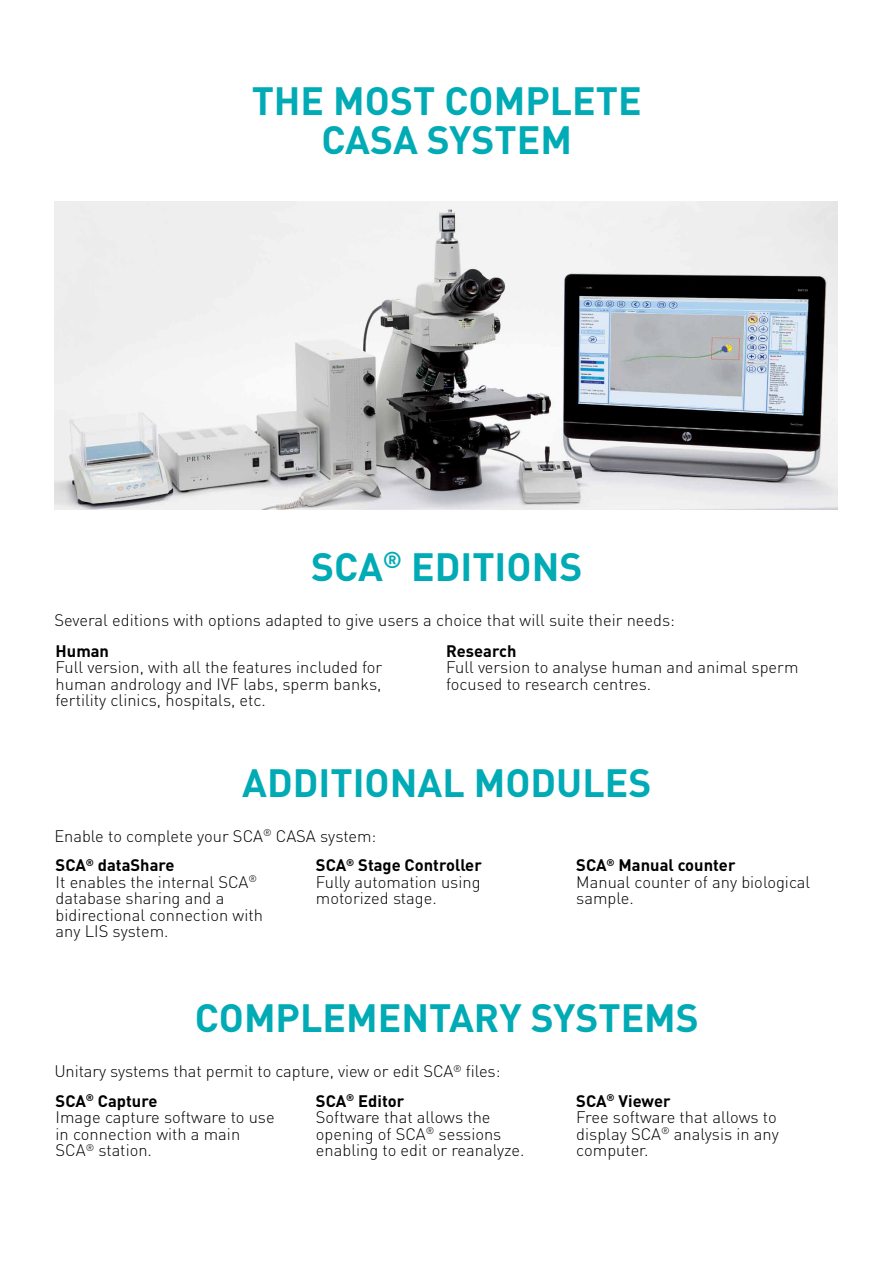
<style>
.page{position:relative;width:893px;height:1263px;background:#fff}
.page>*{position:absolute;margin:0;border:0;box-sizing:border-box;transform-origin:0 0}
.t1{font:700 39px/39px "DIN";color:#00abb5;text-align:center}
.t2{font:300 16.5px/16.5px "DIN";color:#000}
.t3{font:700 16.5px "DIN";color:#000}
.s1{font-weight:700}
</style>
<div class="page">
<img style="left:55px;top:202px;width:782px;height:307px">
<h1 class="t1" style="left:252px;top:80px;width:392px">THE MOST COMPLETE<br>CASA SYSTEM</h1>
<h1 class="t1" style="left:311px;top:545px;width:273px">SCA<sup>®</sup> EDITIONS</h1>
<p class="t2" style="left:54px;top:611px;width:622px">Several editions with options adapted to give users a choice that will suite their needs:</p>
<p class="t3" style="left:56px;top:640px;width:55px">Human</p>
<p class="t2" style="left:56px;top:659px;width:328px;text-align:justify">Full version, with all the features included for human andrology and IVF labs, sperm banks, fertility clinics, hospitals, etc.</p>
<p class="t3" style="left:446px;top:640px;width:72px">Research</p>
<p class="t2" style="left:446px;top:659px;width:354px">Full version to analyse human and animal sperm focused to research centres.</p>
<h1 class="t1" style="left:242px;top:761px;width:411px">ADDITIONAL MODULES</h1>
<p class="t2" style="left:54px;top:827px;width:324px">Enable to complete your SCA<sup>®</sup> CASA system:</p>
<p class="t2" style="left:56px;top:857px;width:209px"><span class="s1">SCA</span><sup>®</sup> <span class="s1">dataShare<br></span>It enables the internal SCA<sup>® </sup>database sharing and a bidirectional connection with any LIS system.</p>
<p class="t2" style="left:316px;top:857px;width:167px;text-align:justify"><span class="s1">SCA</span><sup>®</sup> <span class="s1">Stage Controller </span>Fully automation using motorized stage.</p>
<p class="t2" style="left:576px;top:857px;width:235px"><span class="s1">SCA</span><sup>®</sup> <span class="s1">Manual counter<br></span>Manual counter of any biological sample.</p>
<h1 class="t1" style="left:195px;top:997px;width:506px">COMPLEMENTARY SYSTEMS</h1>
<p class="t2" style="left:54px;top:1063px;width:448px">Unitary systems that permit to capture, view or edit SCA<sup>®</sup> files:</p>
<p class="t2" style="left:56px;top:1092px;width:221px"><span class="s1">SCA</span><sup>®</sup> <span class="s1">Capture<br></span>Image capture software to use in connection with a main<br>SCA<sup>®</sup> station.</p>
<p class="t2" style="left:316px;top:1092px;width:210px"><span class="s1">SCA</span><sup>®</sup> <span class="s1">Editor<br></span>Software that allows the opening of SCA<sup>®</sup> sessions enabling to edit or reanalyze.</p>
<p class="t2" style="left:576px;top:1092px;width:204px"><span class="s1">SCA</span><sup>®</sup> <span class="s1">Viewer<br></span>Free software that allows to display SCA<sup>®</sup> analysis in any computer.</p>
</div>
